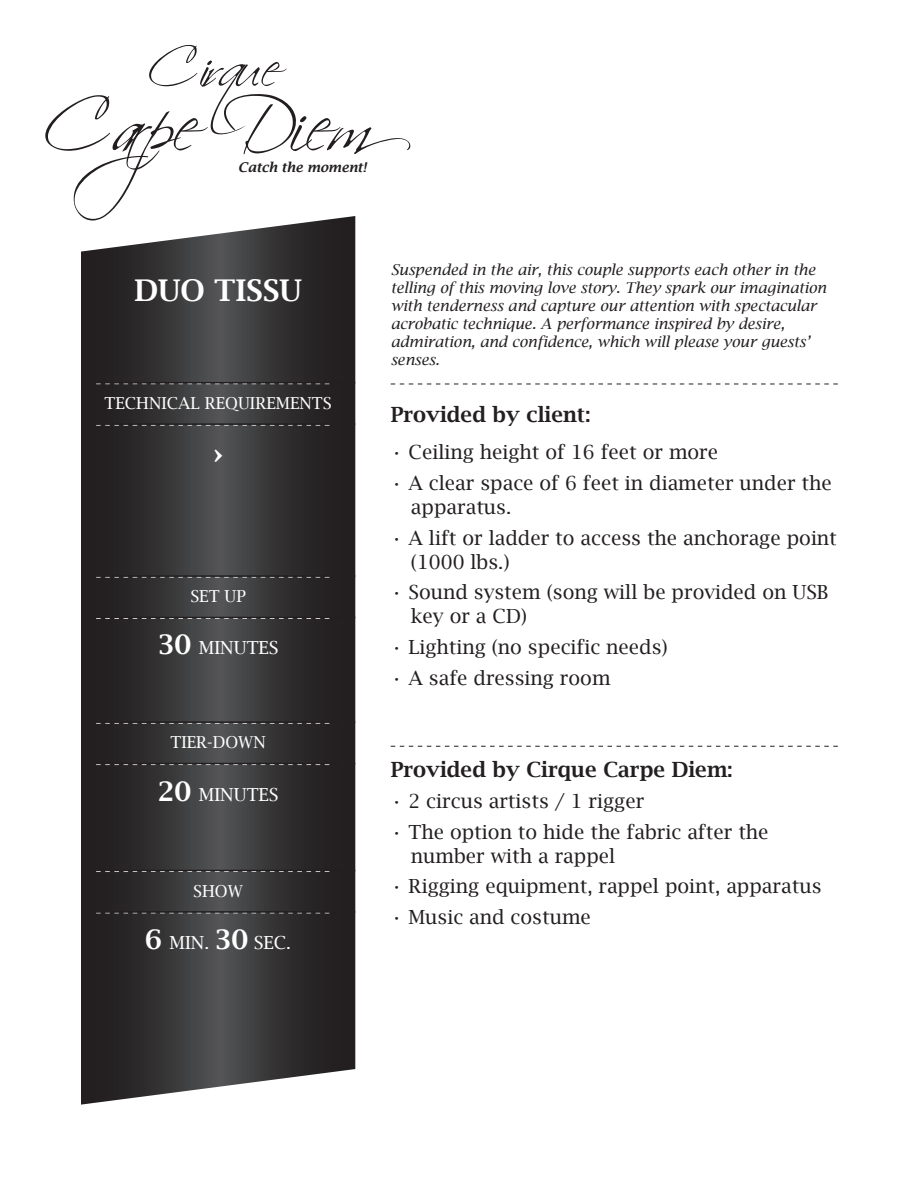
<style>
.page{position:relative;width:918px;height:1188px;background:#fff}
.page>*{position:absolute;margin:0;border:0;box-sizing:border-box;transform-origin:0 0}
.t1{font:73.95px "Scriptina";letter-spacing:-.005em;color:#221d1f}
.t2{font:55.05px "Scriptina";color:#221d1f}
.t3{font:600 30px "Lucida Bright";color:#fff}
.t4{font:600 21px "Lucida Bright";color:#231f20}
.t5{font:19.5px/24px "Lucida Bright";color:#231f20}
.t6{font:18px "Lucida Bright";color:#fff}
.t7{font:16.5px "Lucida Bright";color:#fff}
.t8{font:italic 15px/18px "Lucida Bright";color:#231f20}
.t9{font:italic 600 13.5px "Lucida Bright";color:#231f20}
.s1{font-weight:600;font-size:27px}
</style>
<div class="page">
<svg style="left:81px;top:216px;width:274px;height:889px;background:#3c3a3b"></svg>
<svg style="left:96px;top:383px;width:233px;height:1px"></svg>
<hr style="left:81px;top:382px;width:274px;height:1px;background:#231f20">
<svg style="left:96px;top:577px;width:233px;height:1px"></svg>
<hr style="left:81px;top:575px;width:274px;height:2px;background:#231f20">
<svg style="left:96px;top:723px;width:233px;height:1px"></svg>
<hr style="left:81px;top:721px;width:274px;height:2px;background:#231f20">
<svg style="left:96px;top:871px;width:233px;height:1px"></svg>
<hr style="left:81px;top:870px;width:274px;height:1px;background:#231f20">
<svg style="left:96px;top:425px;width:233px;height:1px"></svg>
<hr style="left:81px;top:423px;width:274px;height:2px;background:#231f20">
<svg style="left:96px;top:618px;width:233px;height:1px"></svg>
<hr style="left:81px;top:617px;width:274px;height:1px;background:#231f20">
<svg style="left:96px;top:764px;width:233px;height:1px"></svg>
<hr style="left:81px;top:763px;width:274px;height:1px;background:#231f20">
<svg style="left:96px;top:913px;width:233px;height:1px"></svg>
<hr style="left:81px;top:911px;width:274px;height:2px;background:#231f20">
<svg style="left:391px;top:384px;width:447px;height:1px"></svg>
<svg style="left:391px;top:746px;width:447px;height:1px"></svg>
<h2 class="t2" style="left:147px;top:35px;width:134px">Cirque</h2>
<h1 class="t1" style="left:43px;top:82px;width:369px">Carpe Diem</h1>
<p class="t9" style="left:238px;top:160px;width:130px">Catch the moment!</p>
<h3 class="t3" style="left:134px;top:274px;width:169px">Duo tissu</h3>
<p class="t7" style="left:105px;top:393px;width:229px">Technical requirements</p>
<h3 class="t3" style="left:213px;top:436px;width:12px">›</h3>
<p class="t7" style="left:190px;top:587px;width:57px">Set up</p>
<p class="t6" style="left:158px;top:638px;width:122px"><span class="s1">30</span> minutes</p>
<p class="t7" style="left:170px;top:733px;width:97px">TIER-down</p>
<p class="t6" style="left:158px;top:784px;width:122px"><span class="s1">20</span> minutes</p>
<p class="t7" style="left:193px;top:881px;width:14px">SHOW</p>
<p class="t6" style="left:145px;top:932px;width:147px"><span class="s1">6</span> min. <span class="s1">30</span> sec.</p>
<p class="t8" style="left:391px;top:260px;width:437px">Suspended in the air, this couple supports each other in the telling of this moving love story. They spark our imagination with tenderness and capture our attention with spectacular acrobatic technique. A performance inspired by desire, admiration, and confidence, which will please your guests’ senses.</p>
<p class="t4" style="left:391px;top:402px;width:201px">Provided by client:</p>
<p class="t5" style="left:391px;top:440px;width:329px">• Ceiling height of 16 feet or more</p>
<p class="t5" style="left:411px;top:471px;width:422px;text-indent:-20px">• A clear space of 6 feet in diameter under the apparatus.</p>
<p class="t5" style="left:411px;top:526px;width:427px;text-indent:-20px">• A lift or ladder to access the anchorage point (1000 lbs.)</p>
<p class="t5" style="left:411px;top:580px;width:419px;text-indent:-20px">• Sound system (song will be provided on USB key or a CD)</p>
<p class="t5" style="left:391px;top:635px;width:279px">• Lighting (no specific needs)</p>
<p class="t5" style="left:391px;top:666px;width:221px">• A safe dressing room</p>
<p class="t4" style="left:391px;top:758px;width:344px">Provided by Cirque Carpe Diem:</p>
<p class="t5" style="left:391px;top:789px;width:255px">• 2 circus artists / 1 rigger</p>
<p class="t5" style="left:411px;top:820px;width:359px;text-indent:-20px">• The option to hide the fabric after the number with a rappel</p>
<p class="t5" style="left:391px;top:874px;width:432px">• Rigging equipment, rappel point, apparatus</p>
<p class="t5" style="left:391px;top:905px;width:202px">• Music and costume</p>
</div>
